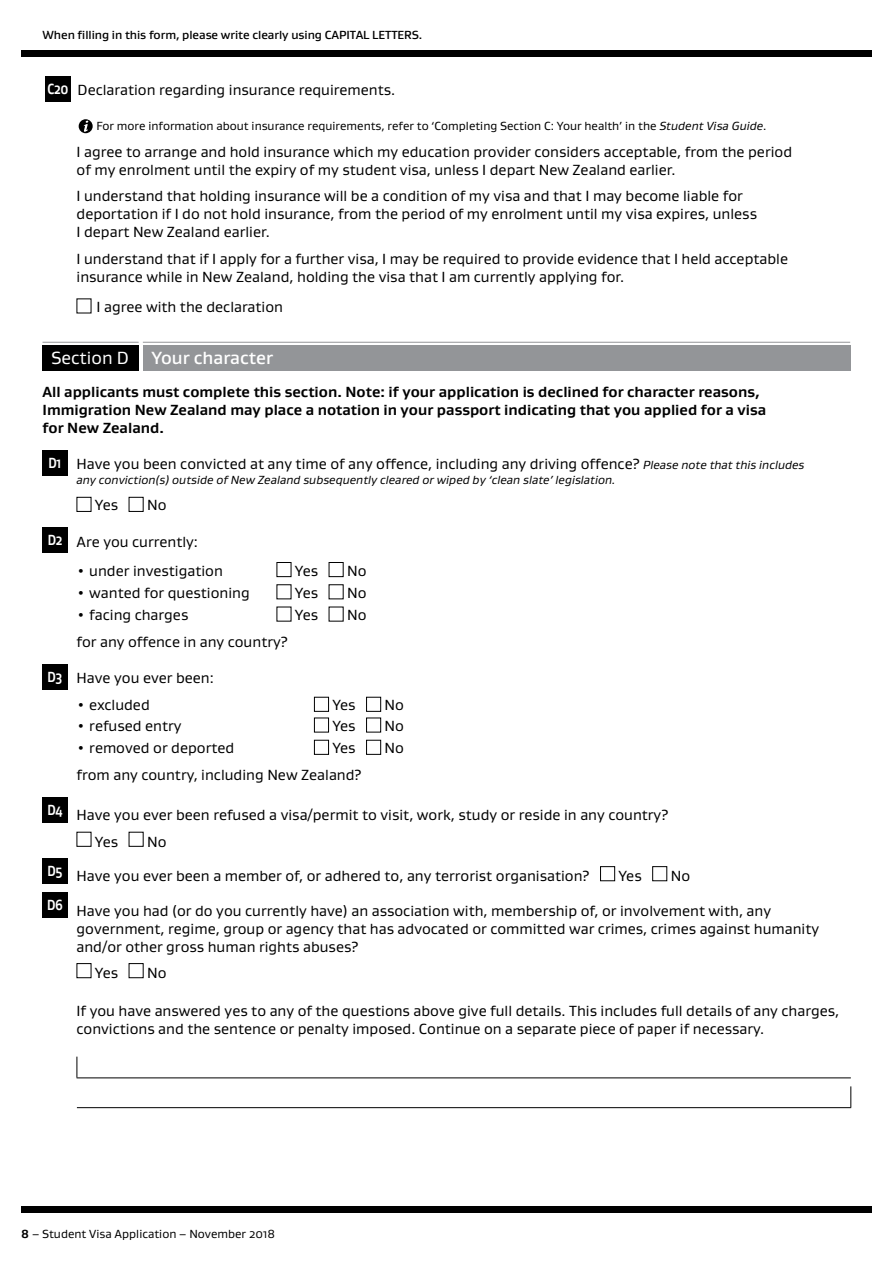
<style>
.page{position:relative;width:893px;height:1263px;background:#fff}
.page>*{position:absolute;margin:0;border:0;box-sizing:border-box;transform-origin:0 0}
.t1{font:500 18px "Gustan";color:#fff}
.t2{font:15px/18px "Gustan";color:#000}
.t3{font:700 15px/18px "Gustan";color:#000}
.t4{font:12px "Gustan";color:#000}
.t5{font:italic 12px "Gustan";color:#000}
.t6{font:500 12px "Gustan";letter-spacing:-.005em;color:#000}
.s1{font-weight:700;color:#fff}
.s2{font-style:italic}
.s3{font-weight:400}
.s4{font-style:italic;font-size:12px}
.s5{font-weight:700}
</style>
<div class="page">
<div style="left:21px;top:50px;width:851px;height:7px;background:#000"></div>
<div style="left:21px;top:1206px;width:851px;height:7px;background:#000"></div>
<div style="left:46px;top:76px;width:25px;height:25px;background:#000"></div>
<div style="left:79px;top:119px;width:14px;height:14px;background:#000;border-radius:50%"></div>
<svg style="left:84px;top:121px;width:4px;height:11px"></svg>
<div style="left:43px;top:345px;width:96px;height:25px;background:#000"></div>
<hr style="left:43px;top:342px;width:96px;height:1px;background:#939598">
<div style="left:143px;top:345px;width:707px;height:25px;background:#939598"></div>
<hr style="left:143px;top:342px;width:707px;height:1px;background:#939598">
<div style="left:43px;top:450px;width:25px;height:25px;background:#000"></div>
<div style="left:77px;top:497px;width:14px;height:15px;border:1px solid #000"></div>
<div style="left:129px;top:497px;width:15px;height:15px;border:1px solid #000"></div>
<div style="left:43px;top:528px;width:25px;height:25px;background:#000"></div>
<div style="left:277px;top:562px;width:14px;height:15px;border:1px solid #000"></div>
<div style="left:329px;top:562px;width:15px;height:15px;border:1px solid #000"></div>
<div style="left:43px;top:664px;width:25px;height:25px;background:#000"></div>
<div style="left:314px;top:697px;width:15px;height:15px;border:1px solid #000"></div>
<div style="left:366px;top:697px;width:15px;height:15px;border:1px solid #000"></div>
<div style="left:314px;top:718px;width:15px;height:14px;border:1px solid #000"></div>
<div style="left:366px;top:718px;width:15px;height:14px;border:1px solid #000"></div>
<div style="left:314px;top:740px;width:15px;height:15px;border:1px solid #000"></div>
<div style="left:366px;top:740px;width:15px;height:15px;border:1px solid #000"></div>
<div style="left:43px;top:797px;width:25px;height:25px;background:#000"></div>
<div style="left:77px;top:832px;width:14px;height:15px;border:1px solid #000"></div>
<div style="left:129px;top:832px;width:15px;height:15px;border:1px solid #000"></div>
<div style="left:43px;top:858px;width:25px;height:25px;background:#000"></div>
<div style="left:600px;top:866px;width:15px;height:15px;border:1px solid #000"></div>
<div style="left:652px;top:866px;width:15px;height:15px;border:1px solid #000"></div>
<div style="left:43px;top:893px;width:25px;height:25px;background:#000"></div>
<div style="left:77px;top:963px;width:14px;height:15px;border:1px solid #000"></div>
<div style="left:129px;top:963px;width:15px;height:15px;border:1px solid #000"></div>
<svg style="left:77px;top:1056px;width:1px;height:21px"></svg>
<hr style="left:77px;top:1077px;width:774px;height:1px;background:#000">
<svg style="left:850px;top:1086px;width:1px;height:21px"></svg>
<hr style="left:77px;top:1107px;width:774px;height:1px;background:#000">
<p class="t6" style="left:43px;top:27px;width:381px">When filling in this form, please write clearly using CAPITAL LETTERS.</p>
<p class="t2" style="left:48px;top:81px;width:349px"><span class="s1">C20</span> Declaration regarding insurance requirements.</p>
<p class="t4" style="left:97px;top:118px;width:671px">For more information about insurance requirements, refer to ‘Completing Section C: Your health’ in the <span class="s2">Student Visa Guide</span>.</p>
<p class="t2" style="left:77px;top:142px;width:717px">I agree to arrange and hold insurance which my education provider considers acceptable, from the period of my enrolment until the expiry of my student visa, unless I depart New Zealand earlier.</p>
<p class="t2" style="left:77px;top:187px;width:682px">I understand that holding insurance will be a condition of my visa and that I may become liable for deportation if I do not hold insurance, from the period of my enrolment until my visa expires, unless<br>I depart New Zealand earlier.</p>
<p class="t2" style="left:77px;top:249px;width:713px">I understand that if I apply for a further visa, I may be required to provide evidence that I held acceptable insurance while in New Zealand, holding the visa that I am currently applying for.</p>
<p class="t2" style="left:97px;top:297px;width:188px">I agree with the declaration</p>
<p class="t1" style="left:51px;top:346px;width:224px"><span class="s3">Section D</span> Your character</p>
<p class="t3" style="left:43px;top:382px;width:725px">All applicants must complete this section. Note: if your application is declined for character reasons,<br>Immigration New Zealand may place a notation in your passport indicating that you applied for a visa for New Zealand.</p>
<p class="t2" style="left:49px;top:455px;width:757px"><span class="s1">D1</span> Have you been convicted at any time of any offence, including any driving offence? <span class="s4">Please note that this includes</span></p>
<p class="t5" style="left:77px;top:472px;width:540px">any conviction(s) outside of New Zealand subsequently cleared or wiped by ‘clean slate’ legislation.</p>
<p class="t2" style="left:95px;top:496px;width:25px">Yes</p>
<p class="t2" style="left:147px;top:496px;width:21px">No</p>
<p class="t2" style="left:48px;top:532px;width:152px"><span class="s1">D2</span> Are you currently:</p>
<p class="t2" style="left:77px;top:561px;width:148px">• under investigation</p>
<p class="t2" style="left:295px;top:561px;width:25px">Yes</p>
<p class="t2" style="left:347px;top:561px;width:21px">No</p>
<p class="t2" style="left:77px;top:583px;width:175px">• wanted for questioning</p>
<p class="t2" style="left:295px;top:583px;width:25px">Yes</p>
<p class="t2" style="left:347px;top:583px;width:21px">No</p>
<p class="t2" style="left:77px;top:605px;width:113px">• facing charges</p>
<p class="t2" style="left:295px;top:605px;width:25px">Yes</p>
<p class="t2" style="left:347px;top:605px;width:21px">No</p>
<p class="t2" style="left:77px;top:632px;width:213px">for any offence in any country?</p>
<p class="t2" style="left:48px;top:668px;width:168px"><span class="s1">D3</span> Have you ever been:</p>
<p class="t2" style="left:77px;top:696px;width:75px">• excluded</p>
<p class="t2" style="left:332px;top:696px;width:25px">Yes</p>
<p class="t2" style="left:385px;top:696px;width:21px">No</p>
<p class="t2" style="left:77px;top:716px;width:106px">• refused entry</p>
<p class="t2" style="left:332px;top:716px;width:25px">Yes</p>
<p class="t2" style="left:385px;top:716px;width:21px">No</p>
<p class="t2" style="left:77px;top:739px;width:159px">• removed or deported</p>
<p class="t2" style="left:332px;top:739px;width:25px">Yes</p>
<p class="t2" style="left:385px;top:739px;width:21px">No</p>
<p class="t2" style="left:77px;top:765px;width:287px">from any country, including New Zealand?</p>
<p class="t2" style="left:95px;top:801px;width:575px;line-height:26.5px;text-indent:-47px"><sup>D4</sup> Have you ever been refused a visa/permit to visit, work, study or reside in any country?<br>Yes</p>
<p class="t2" style="left:147px;top:832px;width:21px">No</p>
<p class="t2" style="left:48px;top:866px;width:544px"><sup>D5</sup> Have you ever been a member of, or adhered to, any terrorist organisation?</p>
<p class="t2" style="left:619px;top:866px;width:25px">Yes</p>
<p class="t2" style="left:671px;top:866px;width:21px">No</p>
<p class="t2" style="left:77px;top:901px;width:744px;text-indent:-29px"><sup>D6</sup> Have you had (or do you currently have) an association with, membership of, or involvement with, any government, regime, group or agency that has advocated or committed war crimes, crimes against humanity and/or other gross human rights abuses?</p>
<p class="t2" style="left:95px;top:963px;width:25px">Yes</p>
<p class="t2" style="left:147px;top:963px;width:21px">No</p>
<p class="t2" style="left:77px;top:1001px;width:764px">If you have answered yes to any of the questions above give full details. This includes full details of any charges, convictions and the sentence or penalty imposed. Continue on a separate piece of paper if necessary.</p>
<p class="t4" style="left:21px;top:1226px;width:255px"><span class="s5">8</span> – Student Visa Application – November 2018</p>
</div>
